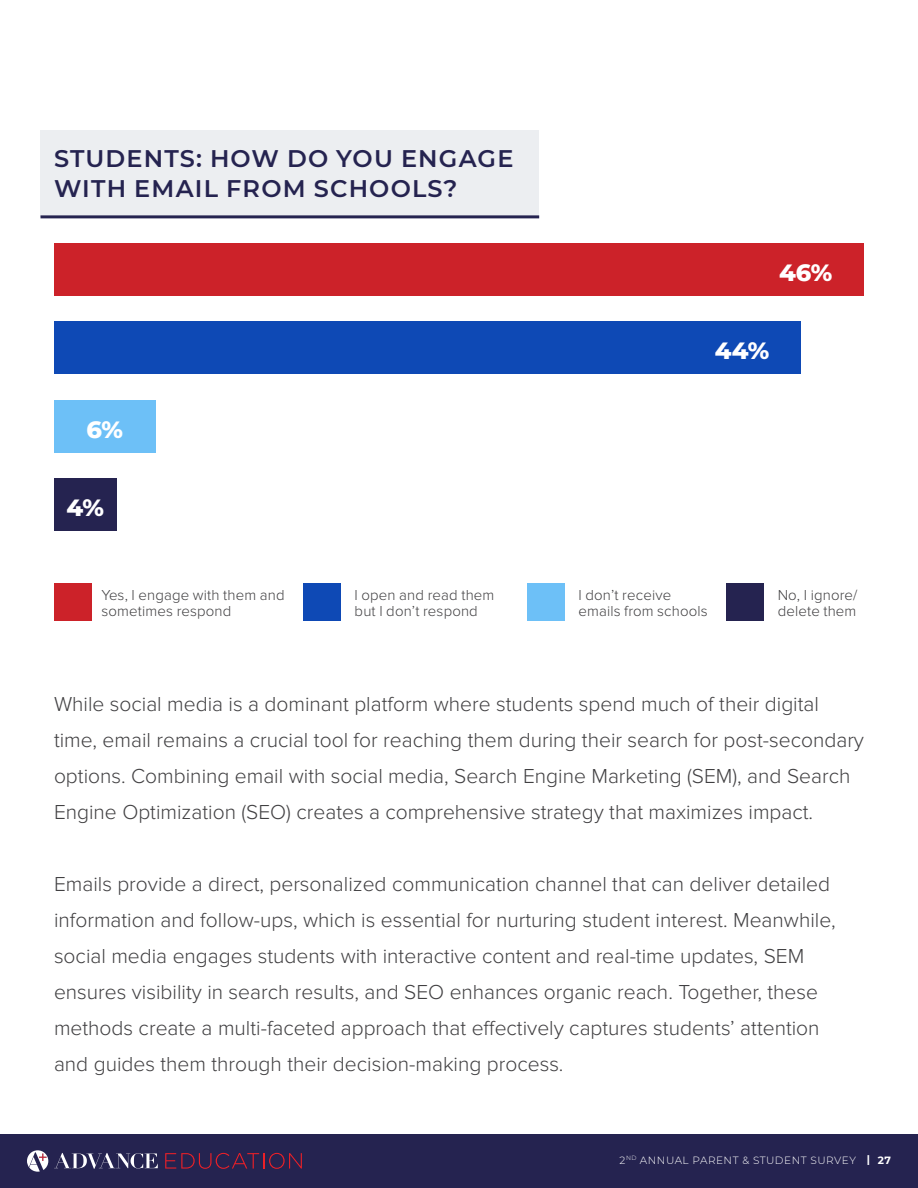
<style>
.page{position:relative;width:918px;height:1188px;background:#fff}
.page>*{position:absolute;margin:0;border:0;box-sizing:border-box;transform-origin:0 0}
.t1{font:600 24px/30px "Montserrat";letter-spacing:.05em;color:#252350}
.t2{font:800 24px "Montserrat";color:#fff}
.t3{font:300 21px/36px "Proxima Nova";color:#414042}
.t4{font:300 15px/16.5px "Proxima Nova";letter-spacing:.01em;color:#414042}
.t5{font:300 10.5px "Montserrat";letter-spacing:.05em;color:#fff}
.s1{font-weight:700}
</style>
<div class="page">
<div style="left:0;top:1134px;width:918px;height:54px;background:#252350"></div>
<svg style="left:27px;top:1150px;width:21px;height:22px"></svg>
<svg style="left:54px;top:1153px;width:104px;height:16px"></svg>
<svg style="left:165px;top:1153px;width:137px;height:16px"></svg>
<div style="left:40px;top:131px;width:499px;height:86px;background:#eceef1"></div>
<hr style="left:41px;top:215px;width:498px;height:3px;background:#252350">
<div style="left:54px;top:243px;width:810px;height:52px;background:#cc2229"></div>
<div style="left:54px;top:322px;width:746px;height:52px;background:#0e49b5"></div>
<div style="left:54px;top:400px;width:101px;height:52px;background:#6dc0f7"></div>
<div style="left:54px;top:479px;width:62px;height:52px;background:#252350"></div>
<div style="left:54px;top:583px;width:37px;height:38px;background:#cc2229"></div>
<div style="left:528px;top:583px;width:37px;height:38px;background:#6dc0f7"></div>
<div style="left:304px;top:583px;width:37px;height:38px;background:#0e49b5"></div>
<div style="left:727px;top:583px;width:37px;height:38px;background:#252350"></div>
<p class="t1" style="left:54px;top:143px;width:461px">STUDENTS: HOW DO YOU ENGAGE<br>WITH EMAIL FROM SCHOOLS?</p>
<p class="t2" style="left:86px;top:412px;width:38px">6%</p>
<p class="t2" style="left:66px;top:490px;width:39px">4%</p>
<p class="t2" style="left:779px;top:255px;width:55px">46%</p>
<p class="t2" style="left:715px;top:333px;width:56px">44%</p>
<p class="t4" style="left:355px;top:587px;width:141px">I open and read them but I don’t respond</p>
<p class="t4" style="left:778px;top:587px;width:81px">No, I ignore/ delete them</p>
<p class="t4" style="left:102px;top:587px;width:185px">Yes, I engage with them and sometimes respond</p>
<p class="t4" style="left:579px;top:587px;width:131px">I don’t receive emails from schools</p>
<p class="t3" style="left:54px;top:686px;width:812px">While social media is a dominant platform where students spend much of their digital time, email remains a crucial tool for reaching them during their search for post-secondary options. Combining email with social media, Search Engine Marketing (SEM), and Search Engine Optimization (SEO) creates a comprehensive strategy that maximizes impact.</p>
<p class="t3" style="left:54px;top:866px;width:783px">Emails provide a direct, personalized communication channel that can deliver detailed information and follow-ups, which is essential for nurturing student interest. Meanwhile, social media engages students with interactive content and real-time updates, SEM ensures visibility in search results, and SEO enhances organic reach. Together, these methods create a multi-faceted approach that effectively captures students’ attention and guides them through their decision-making process.</p>
<p class="t5" style="left:620px;top:1153px;width:273px">2<sup>ND</sup> ANNUAL PARENT &amp; STUDENT SURVEY <span class="s1">| 27</span></p>
</div>
